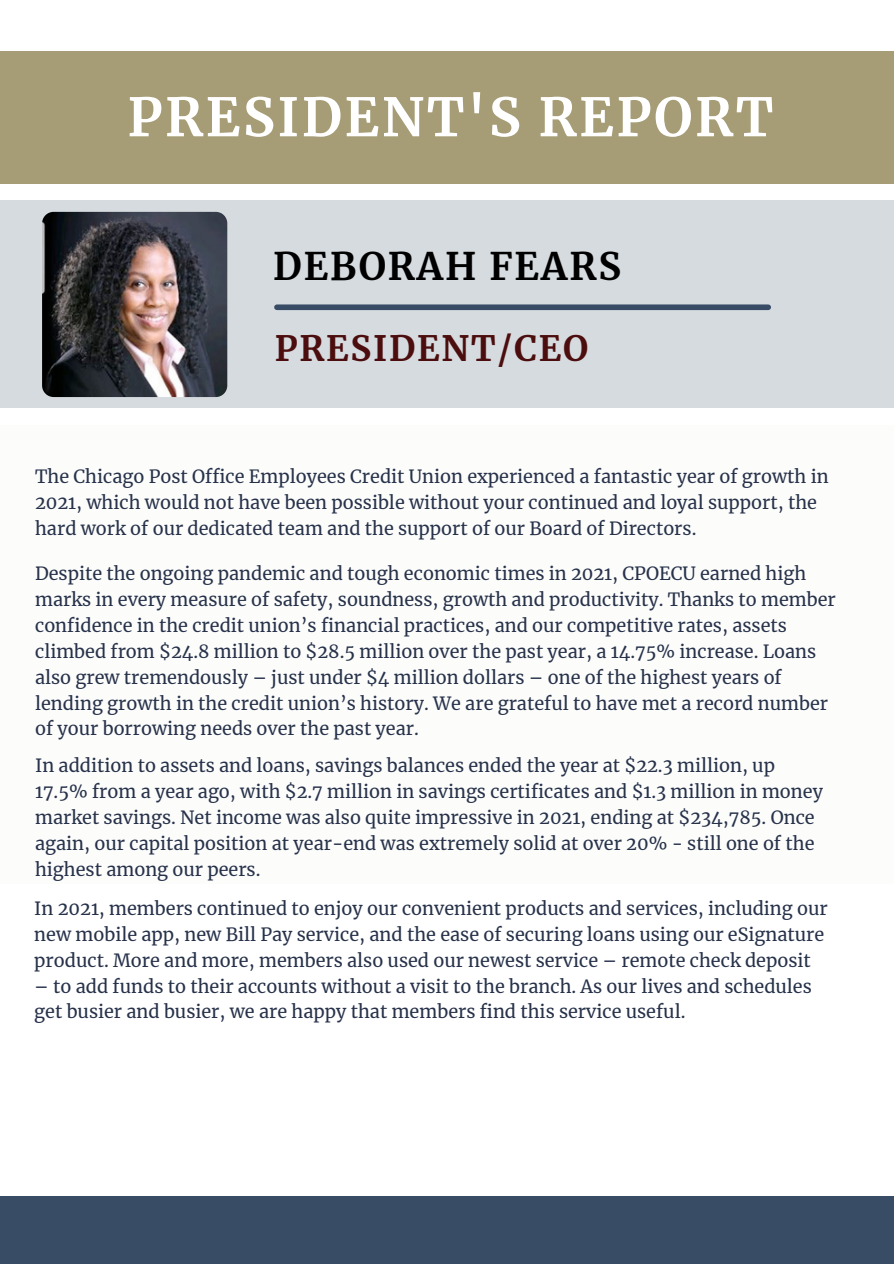
<style>
.page{position:relative;width:894px;height:1264px;background:#fff}
.page>*{position:absolute;margin:0;border:0;box-sizing:border-box;transform-origin:0 0}
.t1{font:700 52.8px "Merriweather";letter-spacing:.05em;color:#fff}
.t2{font:700 37.65px "Merriweather";letter-spacing:.05em;color:#000}
.t3{font:700 34.65px "Merriweather";letter-spacing:.05em;color:#4b0d0d}
.t4{font:18px/26px "Merriweather";color:#27324a}
</style>
<div class="page">
<div style="left:0;top:52px;width:893px;height:131px;background:#a69d76"></div>
<div style="left:0;top:200px;width:893px;height:208px;background:#d6dbdf"></div>
<div style="left:0;top:426px;width:893px;height:457px;background:#fcfcfb"></div>
<img style="left:42px;top:212px;width:185px;height:185px;border-radius:12px">
<div style="left:0;top:1196px;width:893px;height:67px;background:#394c65"></div>
<div style="left:277px;top:304px;width:491px;height:6px;background:#394c65"></div>
<p class="t1" style="left:127px;top:84px;width:647px">PRESIDENT'S REPORT</p>
<p class="t2" style="left:273px;top:242px;width:349px">DEBORAH FEARS</p>
<p class="t3" style="left:275px;top:327px;width:315px">PRESIDENT/CEO</p>
<p class="t4" style="left:35px;top:464px;width:794px">The Chicago Post Office Employees Credit Union experienced a fantastic year of growth in<br>2021, which would not have been possible without your continued and loyal support, the hard work of our dedicated team and the support of our Board of Directors.</p>
<p class="t4" style="left:35px;top:560px;width:802px">Despite the ongoing pandemic and tough economic times in 2021, CPOECU earned high marks in every measure of safety, soundness, growth and productivity. Thanks to member confidence in the credit union’s financial practices, and our competitive rates, assets climbed from $24.8 million to $28.5 million over the past year, a 14.75% increase. Loans also grew tremendously – just under $4 million dollars – one of the highest years of lending growth in the credit union’s history. We are grateful to have met a record number of your borrowing needs over the past year.</p>
<p class="t4" style="left:35px;top:752px;width:789px">In addition to assets and loans, savings balances ended the year at $22.3 million, up 17.5% from a year ago, with $2.7 million in savings certificates and $1.3 million in money market savings. Net income was also quite impressive in 2021, ending at $234,785. Once again, our capital position at year-end was extremely solid at over 20% - still one of the highest among our peers.</p>
<p class="t4" style="left:34px;top:895px;width:794px">In 2021, members continued to enjoy our convenient products and services, including our new mobile app, new Bill Pay service, and the ease of securing loans using our eSignature product. More and more, members also used our newest service – remote check deposit</p>
<p class="t4" style="left:34px;top:973px;width:778px">– to add funds to their accounts without a visit to the branch. As our lives and schedules get busier and busier, we are happy that members find this service useful.</p>
</div>
